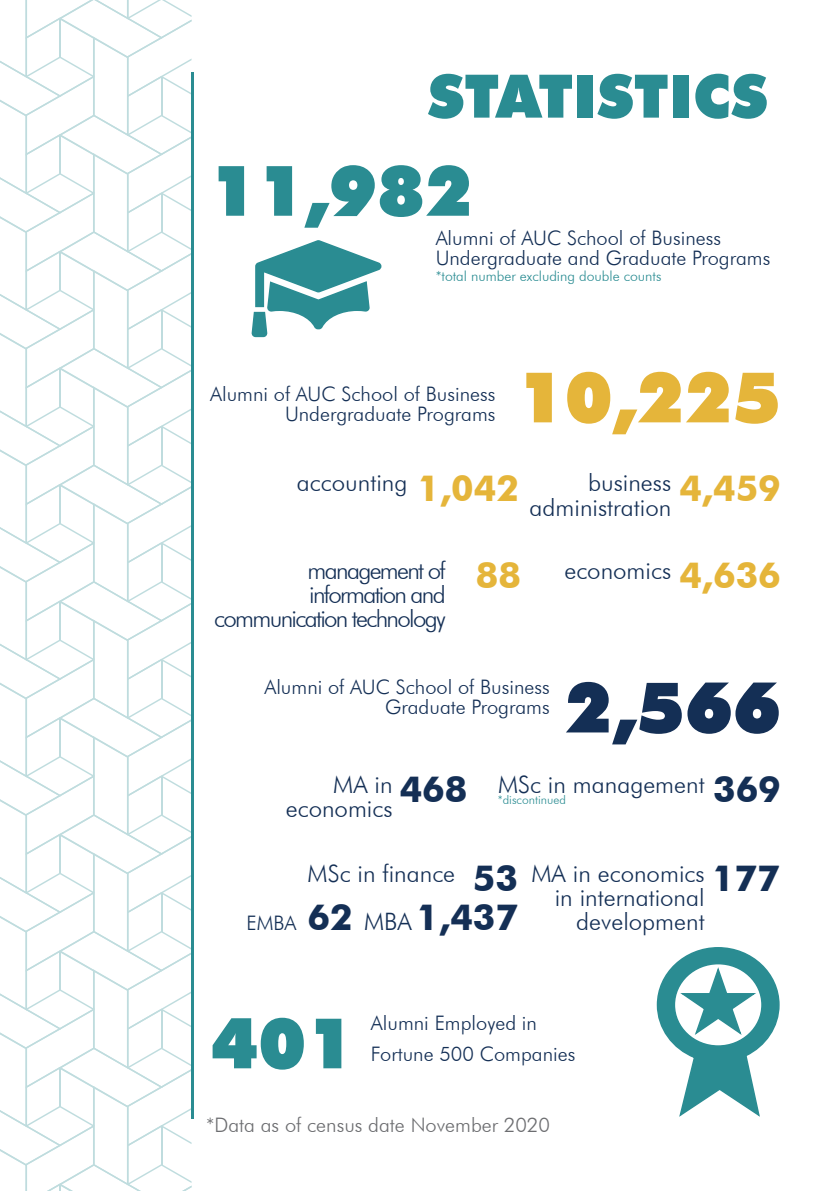
<style>
.page{position:relative;width:840px;height:1191px;background:#fff}
.page>*{position:absolute;margin:0;border:0;box-sizing:border-box;transform-origin:0 0}
.t1{font:900 70px "Futura BT";color:#2a8c92}
.t2{font:900 70px "Futura BT";color:#e5b53a}
.t3{font:900 70px "Futura BT";color:#142f55}
.t4{font:900 60px "Futura BT";color:#2a8c92}
.t5{font:700 36px "Futura BT";color:#142f55}
.t6{font:700 36px "Futura BT";color:#e5b53a}
.t7{font:300 24px/24px "Futura BT";color:#142f55;text-align:right}
.t8{font:300 24px/24px "Futura BT";letter-spacing:-.07em;color:#142f55;text-align:right}
.t9{font:300 20px "Futura BT";color:#142f55}
.t10{font:300 20px "Futura BT";color:#6c6d70}
.t11{font:300 14px "Futura BT";color:#2a8c92}
.t12{font:300 12px "Futura BT";color:#2a8c92}
</style>
<div class="page">
<svg style="left:0;top:0;width:191px;height:1191px"></svg>
<hr style="left:191px;top:72px;width:3px;height:1047px;background:#2a8c92">
<svg style="left:251px;top:240px;width:131px;height:98px"></svg>
<svg style="left:656px;top:947px;width:124px;height:170px"></svg>
<p class="t4" style="left:427px;top:60px;width:341px">STATISTICS</p>
<p class="t1" style="left:209px;top:148px;width:265px">11,982</p>
<p class="t9" style="left:435px;top:225px;width:286px">Alumni of AUC School of Business</p>
<p class="t9" style="left:435px;top:245px;width:336px">Undergraduate and Graduate Programs</p>
<p class="t11" style="left:435px;top:267px;width:227px">*total number excluding double counts</p>
<p class="t9" style="left:210px;top:382px;width:286px">Alumni of AUC School of Business</p>
<p class="t9" style="left:285px;top:402px;width:212px">Undergraduate Programs</p>
<p class="t2" style="left:516px;top:355px;width:265px">10,225</p>
<p class="t7" style="left:297px;top:471px;width:112px">accounting</p>
<p class="t6" style="left:417px;top:466px;width:103px">1,042</p>
<p class="t7" style="left:587px;top:471px;width:85px">business</p>
<p class="t6" style="left:679px;top:466px;width:103px">4,459</p>
<p class="t7" style="left:529px;top:495px;width:143px">administration</p>
<p class="t8" style="left:307px;top:558px;width:139px">management of</p>
<p class="t7" style="left:564px;top:558px;width:108px">economics</p>
<p class="t6" style="left:679px;top:553px;width:103px">4,636</p>
<p class="t6" style="left:475px;top:553px;width:47px">88</p>
<p class="t8" style="left:214px;top:582px;width:233px">information and communication technology</p>
<p class="t9" style="left:264px;top:675px;width:286px">Alumni of AUC School of Business</p>
<p class="t9" style="left:385px;top:695px;width:166px">Graduate Programs</p>
<p class="t3" style="left:564px;top:665px;width:217px">2,566</p>
<p class="t7" style="left:285px;top:772px;width:108px">MA in economics</p>
<p class="t5" style="left:399px;top:767px;width:69px">468</p>
<p class="t7" style="left:497px;top:772px;width:208px">MSc in management</p>
<p class="t5" style="left:712px;top:767px;width:69px">369</p>
<p class="t12" style="left:497px;top:792px;width:70px">*discontinued</p>
<p class="t7" style="left:307px;top:861px;width:149px">MSc in finance</p>
<p class="t5" style="left:472px;top:856px;width:46px">53</p>
<p class="t7" style="left:531px;top:861px;width:174px">MA in economics in international development</p>
<p class="t5" style="left:711px;top:856px;width:69px">177</p>
<p class="t9" style="left:246px;top:910px;width:51px">EMBA</p>
<p class="t5" style="left:307px;top:895px;width:46px">62</p>
<p class="t7" style="left:364px;top:909px;width:49px">MBA</p>
<p class="t5" style="left:416px;top:895px;width:103px">1,437</p>
<p class="t1" style="left:210px;top:1001px;width:145px">401</p>
<p class="t9" style="left:371px;top:1011px;width:167px">Alumni Employed in</p>
<p class="t9" style="left:371px;top:1042px;width:206px">Fortune 500 Companies</p>
<p class="t10" style="left:206px;top:1113px;width:345px">*Data as of census date November 2020</p>
</div>
